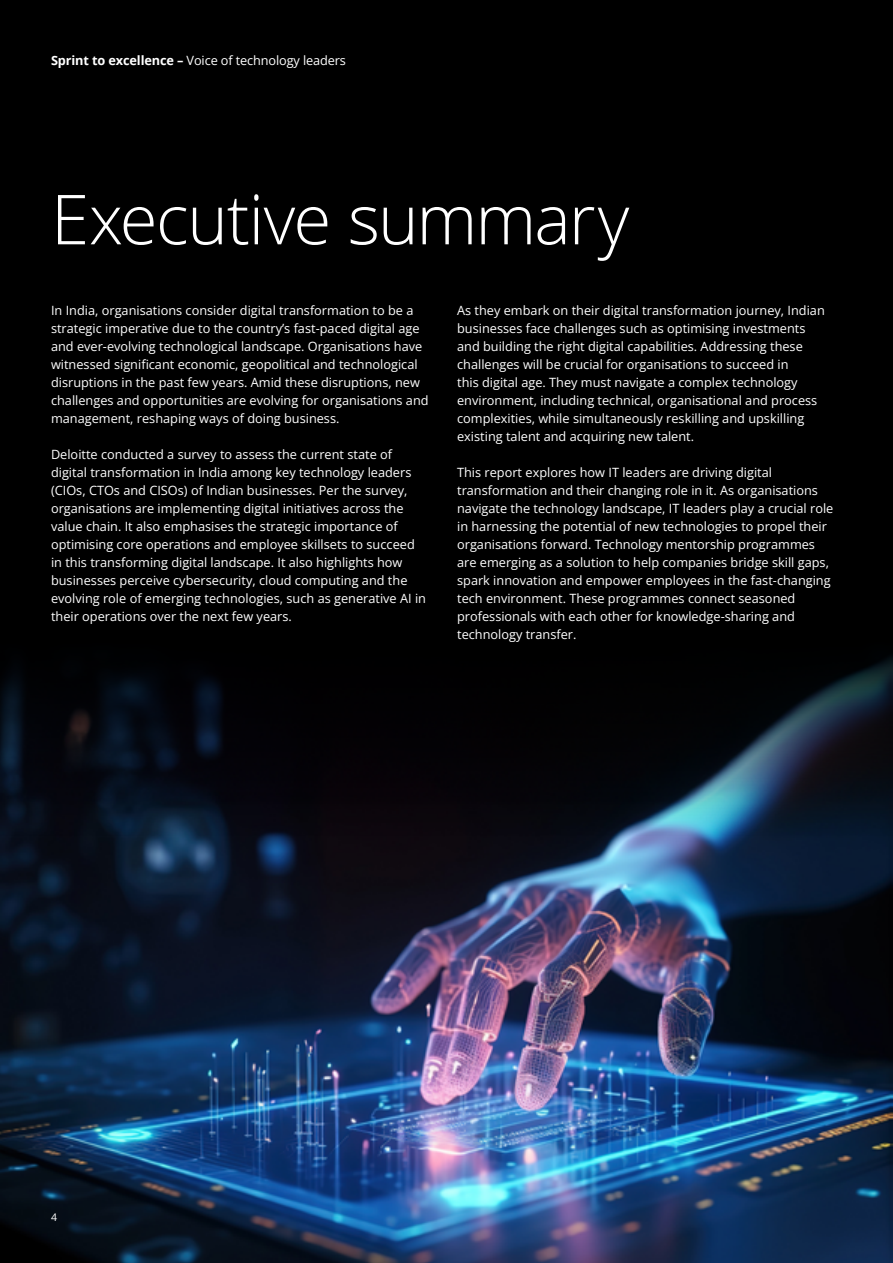
<style>
.page{position:relative;width:893px;height:1263px;background:#fff}
.page>*{position:absolute;margin:0;border:0;box-sizing:border-box;transform-origin:0 0}
.t1{font:300 69px "Open Sans";letter-spacing:-.025em;color:#fff}
.t2{font:12.75px/18px "Open Sans";color:#fff}
.t3{font:10.5px "Open Sans";color:#fff}
.s1{font-weight:700}
</style>
<div class="page">
<img style="left:0;top:0;width:893px;height:1263px">
<p class="t2" style="left:51px;top:51px;width:296px"><span class="s1">Sprint to excellence –</span> Voice of technology leaders</p>
<h1 class="t1" style="left:51px;top:172px;width:580px">Executive summary</h1>
<p class="t2" style="left:51px;top:301px;width:379px">In India, organisations consider digital transformation to be a strategic imperative due to the country’s fast-paced digital age and ever-evolving technological landscape. Organisations have witnessed significant economic, geopolitical and technological disruptions in the past few years. Amid these disruptions, new challenges and opportunities are evolving for organisations and management, reshaping ways of doing business.</p>
<p class="t2" style="left:51px;top:445px;width:377px">Deloitte conducted a survey to assess the current state of digital transformation in India among key technology leaders (CIOs, CTOs and CISOs) of Indian businesses. Per the survey, organisations are implementing digital initiatives across the value chain. It also emphasises the strategic importance of optimising core operations and employee skillsets to succeed in this transforming digital landscape. It also highlights how businesses perceive cybersecurity, cloud computing and the evolving role of emerging technologies, such as generative AI in their operations over the next few years.</p>
<p class="t2" style="left:457px;top:301px;width:369px">As they embark on their digital transformation journey, Indian businesses face challenges such as optimising investments and building the right digital capabilities. Addressing these challenges will be crucial for organisations to succeed in<br>this digital age. They must navigate a complex technology environment, including technical, organisational and process complexities, while simultaneously reskilling and upskilling existing talent and acquiring new talent.</p>
<p class="t2" style="left:457px;top:463px;width:378px">This report explores how IT leaders are driving digital transformation and their changing role in it. As organisations navigate the technology landscape, IT leaders play a crucial role in harnessing the potential of new technologies to propel their organisations forward. Technology mentorship programmes are emerging as a solution to help companies bridge skill gaps, spark innovation and empower employees in the fast-changing tech environment. These programmes connect seasoned professionals with each other for knowledge-sharing and technology transfer.</p>
<p class="t3" style="left:51px;top:1210px;width:8px">4</p>
</div>
